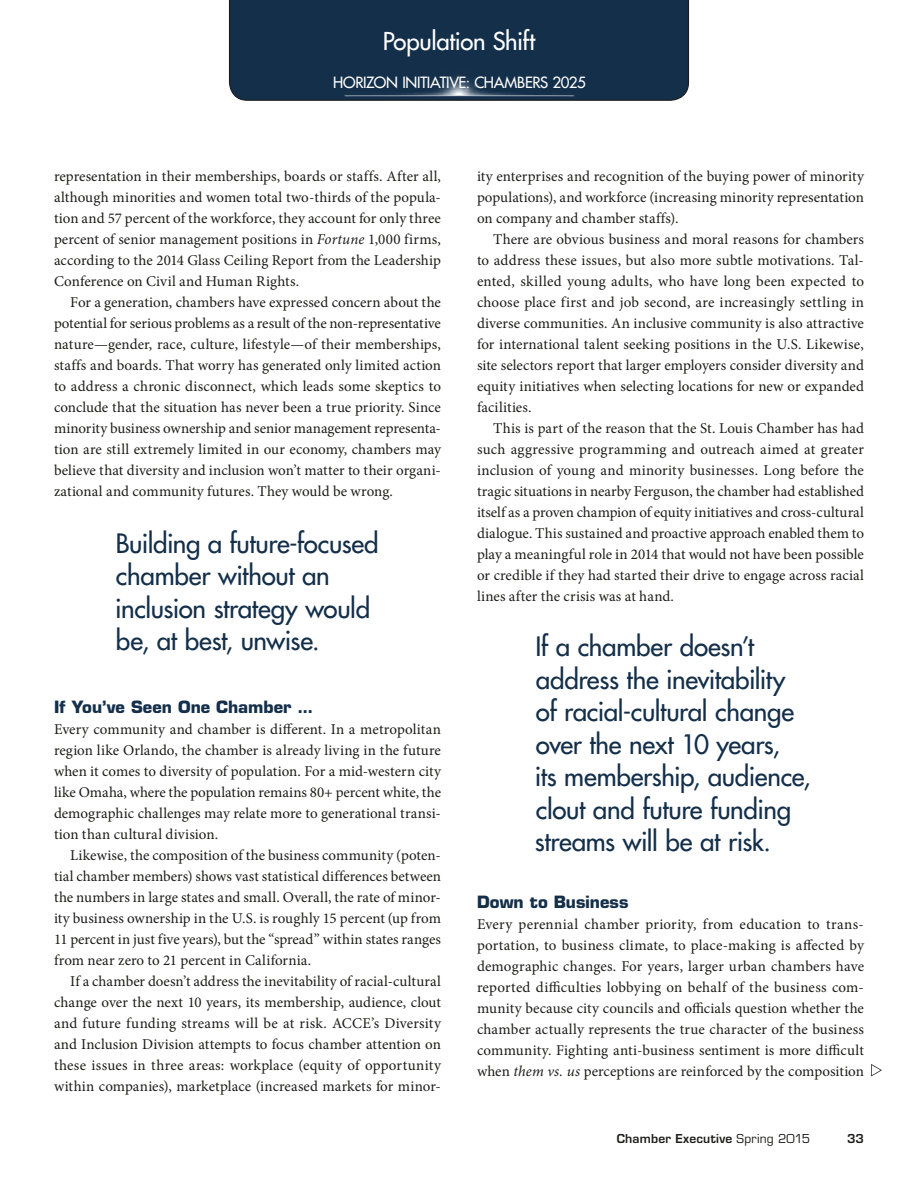
<style>
.page{position:relative;width:918px;height:1188px;background:#fff}
.page>*{position:absolute;margin:0;border:0;box-sizing:border-box;transform-origin:0 0}
.t1{font:500 26.1px/32.5px "Futura Std";letter-spacing:-.01em;color:#142f4a}
.t2{font:500 24px "Futura Std";letter-spacing:-.01em;color:#fff}
.t3{font:700 16.5px "Eurostile LT Std";color:#142f4a}
.t4{font:500 15.15px "Futura Std";letter-spacing:-.02em;color:#fff}
.t5{font:15px/21px "Minion Pro";letter-spacing:.005em;color:#1c1c1a;text-align:justify}
.t6{font:600 12px "Eurostile LT Std";letter-spacing:.015em;color:#1c1c1a}
.s1{font-style:italic}
.s2{font-weight:400}
</style>
<div class="page">
<div style="left:228px;top:0;width:462px;height:101px;background:#142f4a"></div>
<img style="left:320px;top:60px;width:279px;height:37px">
<svg style="left:871px;top:1064px;width:11px;height:12px"></svg>
<h2 class="t2" style="left:383px;top:27px;width:154px">Population Shift</h2>
<p class="t4" style="left:333px;top:73px;width:254px">HORIZON INITIATIVE: CHAMBERS 2025</p>
<p class="t5" style="left:54px;top:166px;width:389px">representation in their memberships, boards or staffs. After all, although minorities and women total two-thirds of the popula&shy;tion and 57 percent of the workforce, they account for only three percent of senior management positions in <span class="s1">Fortune</span> 1,000 firms, according to the 2014 Glass Ceiling Report from the Leadership Conference on Civil and Human Rights.</p>
<p class="t5" style="left:54px;top:292px;width:389px;text-indent:16px">For a generation, chambers have expressed concern about the potential for serious problems as a result of the non-representative nature—gender, race, culture, lifestyle—of their memberships, staffs and boards. That worry has generated only limited action to address a chronic disconnect, which leads some skeptics to conclude that the situation has never been a true priority. Since minority business ownership and senior management representa&shy;tion are still extremely limited in our economy, chambers may believe that diversity and inclusion won’t matter to their organi&shy;zational and community futures. They would be wrong.</p>
<h1 class="t1" style="left:115px;top:527px;width:265px">Building a future-focused chamber without an inclusion strategy would be, at best, unwise.</h1>
<p class="t3" style="left:54px;top:697px;width:261px">If You’ve Seen One Chamber ...</p>
<p class="t5" style="left:54px;top:719px;width:389px">Every community and chamber is different. In a metropolitan region like Orlando, the chamber is already living in the future when it comes to diversity of population. For a mid-western city like Omaha, where the population remains 80+ percent white, the demographic challenges may relate more to generational transi&shy;tion than cultural division.</p>
<p class="t5" style="left:54px;top:845px;width:389px;text-indent:16px">Likewise, the composition of the business community (poten&shy;tial chamber members) shows vast statistical differences between the numbers in large states and small. Overall, the rate of minor&shy;ity business ownership in the U.S. is roughly 15 percent (up from 11 percent in just five years), but the “spread” within states ranges from near zero to 21 percent in California.</p>
<p class="t5" style="left:54px;top:971px;width:389px;text-indent:16px">If a chamber doesn’t address the inevitability of racial-cultural change over the next 10 years, its membership, audience, clout and future funding streams will be at risk. ACCE’s Diversity and Inclusion Division attempts to focus chamber attention on these issues in three areas: workplace (equity of opportunity within companies), marketplace (increased markets for minor-</p>
<p class="t5" style="left:477px;top:166px;width:389px">ity enterprises and recognition of the buying power of minority populations), and workforce (increasing minority representation on company and chamber staffs).</p>
<p class="t5" style="left:477px;top:229px;width:389px;text-indent:16px">There are obvious business and moral reasons for chambers to address these issues, but also more subtle motivations. Tal&shy;ented, skilled young adults, who have long been expected to choose place first and job second, are increasingly settling in diverse communities. An inclusive community is also attractive for international talent seeking positions in the U.S. Likewise, site selectors report that larger employers consider diversity and equity initiatives when selecting locations for new or expanded facilities.</p>
<p class="t5" style="left:477px;top:418px;width:389px;text-indent:16px">This is part of the reason that the St. Louis Chamber has had such aggressive programming and outreach aimed at greater inclusion of young and minority businesses. Long before the tragic situations in nearby Ferguson, the chamber had established itself as a proven champion of equity initiatives and cross-cultural dialogue. This sustained and proactive approach enabled them to play a meaningful role in 2014 that would not have been possible or credible if they had started their drive to engage across racial lines after the crisis was at hand.</p>
<h1 class="t1" style="left:535px;top:631px;width:277px">If a chamber doesn’t address the inevitability of racial-cultural change over the next 10 years,<br>its membership, audience, clout and future funding streams will be at risk.</h1>
<p class="t3" style="left:477px;top:892px;width:153px">Down to Business</p>
<p class="t5" style="left:477px;top:914px;width:389px">Every perennial chamber priority, from education to trans&shy;portation, to business climate, to place-making is affected by demographic changes. For years, larger urban chambers have reported difficulties lobbying on behalf of the business com&shy;munity because city councils and officials question whether the chamber actually represents the true character of the business community. Fighting anti-business sentiment is more difficult when <span class="s1">them vs. us</span> perceptions are reinforced by the composition</p>
<p class="t6" style="left:617px;top:1131px;width:195px">Chamber Executive <span class="s2">Spring 2015</span></p>
<p class="t6" style="left:847px;top:1131px;width:18px">33</p>
</div>
